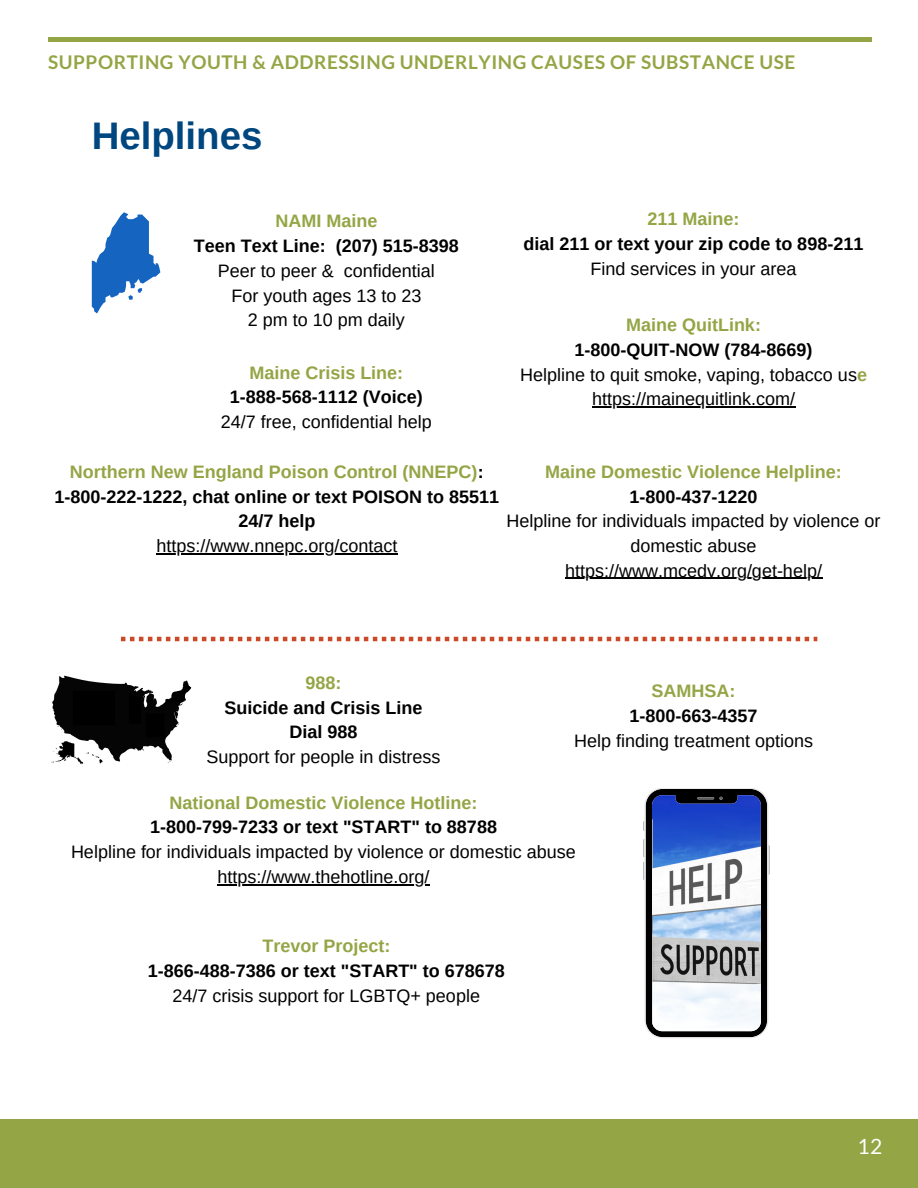
<style>
.page{position:relative;width:918px;height:1188px;background:#fff}
.page>*{position:absolute;margin:0;border:0;box-sizing:border-box;transform-origin:0 0}
.t1{font:700 38.4px "Arimo";color:#00467f}
.t2{font:21px "Lato";color:#fff}
.t3{font:700 18.9px "Lato";letter-spacing:.03em;color:#94a545}
.t4{font:18px/24.8px "Arimo";color:#000;text-align:center}
.t5{font:700 18px "Arimo";color:#000}
.t6{font:700 18px "Arimo";color:#94a545}
.s1{font-weight:700;color:#94a545}
.s2{color:#000}
</style>
<div class="page">
<div style="left:0;top:1119px;width:918px;height:69px;background:#94a545"></div>
<svg style="left:643px;top:788px;width:127px;height:250px"></svg>
<img style="left:51px;top:675px;width:141px;height:90px">
<svg style="left:92px;top:212px;width:68px;height:101px"></svg>
<hr style="left:592px;top:406px;width:203px;height:2px;background:#000">
<hr style="left:156px;top:553px;width:242px;height:1px;background:#000">
<hr style="left:565px;top:578px;width:257px;height:1px;background:#000">
<hr style="left:218px;top:884px;width:212px;height:1px;background:#000">
<svg style="left:121px;top:637px;width:696px;height:4px"></svg>
<div style="left:48px;top:37px;width:824px;height:5px;background:#94a545"></div>
<p class="t3" style="left:48px;top:50px;width:749px">SUPPORTING YOUTH &amp; ADDRESSING UNDERLYING CAUSES OF SUBSTANCE USE</p>
<p class="t1" style="left:92px;top:114px;width:172px">Helplines</p>
<p class="t6" style="left:275px;top:211px;width:103px">NAMI Maine</p>
<p class="t5" style="left:194px;top:236px;width:267px">Teen Text Line: (207) 515-8398</p>
<p class="t4" style="left:218px;top:258px;width:219px">Peer to peer &amp; confidential</p>
<p class="t4" style="left:231px;top:283px;width:191px">For youth ages 13 to 23</p>
<p class="t4" style="left:248px;top:308px;width:158px">2 pm to 10 pm daily</p>
<p class="t6" style="left:249px;top:362px;width:155px">Maine Crisis Line:</p>
<p class="t5" style="left:230px;top:387px;width:195px">1-888-568-1112 (Voice)</p>
<p class="t4" style="left:221px;top:410px;width:212px">24/7 free, confidential help</p>
<p class="t6" style="left:648px;top:209px;width:93px">211 Maine:</p>
<p class="t5" style="left:524px;top:234px;width:341px">dial 211 or text your zip code to 898-211</p>
<p class="t4" style="left:591px;top:256px;width:207px">Find services in your area</p>
<p class="t6" style="left:626px;top:315px;width:136px">Maine QuitLink:</p>
<p class="t5" style="left:575px;top:339px;width:239px">1-800-QUIT-NOW (784-8669)</p>
<p class="t4" style="left:520px;top:362px;width:349px">Helpline to quit smoke, vaping, tobacco us<span class="s1">e</span></p>
<p class="t4" style="left:592px;top:387px;width:204px">https://mainequitlink.com/</p>
<p class="t6" style="left:70px;top:462px;width:415px">Northern New England Poison Control (NNEPC)<span class="s2">:</span></p>
<p class="t5" style="left:54px;top:486px;width:446px">1-800-222-1222, chat online or text POISON to 85511</p>
<p class="t5" style="left:238px;top:511px;width:78px">24/7 help</p>
<p class="t4" style="left:156px;top:533px;width:242px">https://www.nnepc.org/contact</p>
<p class="t6" style="left:545px;top:462px;width:298px">Maine Domestic Violence Helpline:</p>
<p class="t5" style="left:630px;top:486px;width:130px">1-800-437-1220</p>
<p class="t4" style="left:507px;top:509px;width:375px">Helpline for individuals impacted by violence or domestic abuse</p>
<p class="t4" style="left:565px;top:558px;width:258px">https://www.mcedv.org/get-help/</p>
<p class="t6" style="left:306px;top:672px;width:38px">988:</p>
<p class="t5" style="left:225px;top:697px;width:199px">Suicide and Crisis Line</p>
<p class="t5" style="left:290px;top:722px;width:69px">Dial 988</p>
<p class="t4" style="left:207px;top:744px;width:235px">Support for people in distress</p>
<p class="t6" style="left:652px;top:681px;width:85px">SAMHSA:</p>
<p class="t5" style="left:630px;top:706px;width:130px">1-800-663-4357</p>
<p class="t4" style="left:574px;top:728px;width:240px">Help finding treatment options</p>
<p class="t6" style="left:170px;top:792px;width:309px">National Domestic Violence Hotline:</p>
<p class="t5" style="left:150px;top:817px;width:349px">1-800-799-7233 or text "START" to 88788</p>
<p class="t4" style="left:71px;top:840px;width:506px">Helpline for individuals impacted by violence or domestic abuse</p>
<p class="t4" style="left:218px;top:864px;width:213px">https://www.thehotline.org/</p>
<p class="t6" style="left:262px;top:936px;width:129px">Trevor Project:</p>
<p class="t5" style="left:148px;top:961px;width:359px">1-866-488-7386 or text "START" to 678678</p>
<p class="t4" style="left:173px;top:983px;width:309px">24/7 crisis support for LGBTQ+ people</p>
<p class="t2" style="left:858px;top:1133px;width:26px">12</p>
</div>
